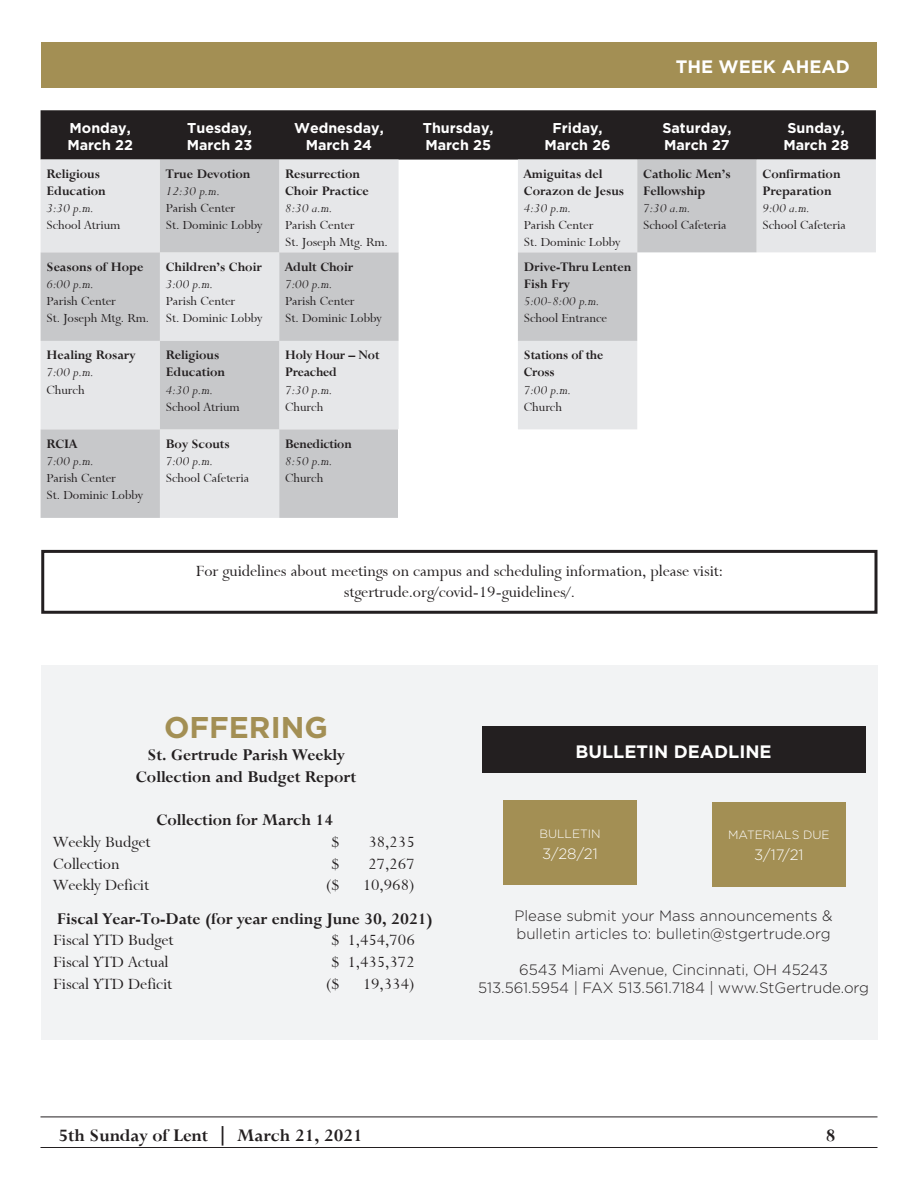
<style>
.page{position:relative;width:918px;height:1188px;background:#fff}
.page>*{position:absolute;margin:0;border:0;box-sizing:border-box;transform-origin:0 0}
.t1{font:700 30px "Gotham";color:#a38f54}
.t2{font:19.5px "Bronte Bold SWFTE";color:#231f20}
.t3{font:18px "Bronte Regular SWFTE";color:#231f20}
.t4{font:18px "Bronte Bold SWFTE";color:#231f20}
.t5{font:700 18px "Gotham";color:#fff}
.t6{font:300 15px "Gotham";color:#231f20}
.t7{font:300 15px "Gotham";color:#fff}
.t8{font:14.25px "Bronte Regular SWFTE";color:#231f20}
.t9{font:14.25px/17.1px "Bronte Bold SWFTE";color:#231f20}
.t10{font:14.25px "Bronte Italic SWFTE";color:#231f20}
.t11{font:700 14.25px "Gotham";color:#fff}
.t12{font:300 12px "Gotham";color:#fff}
</style>
<div class="page">
<hr style="left:40px;top:1147px;width:838px;height:1px;background:#231f20">
<hr style="left:40px;top:1117px;width:838px;height:1px;background:#231f20">
<div style="left:41px;top:665px;width:837px;height:375px;background:#f2f3f4"></div>
<div style="left:503px;top:801px;width:134px;height:84px;background:#a38f54"></div>
<div style="left:712px;top:802px;width:134px;height:85px;background:#a38f54"></div>
<div style="left:482px;top:726px;width:383px;height:47px;background:#231f20"></div>
<div style="left:41px;top:110px;width:835px;height:50px;background:#231f20"></div>
<div style="left:757px;top:160px;width:119px;height:92px;background:#e6e7e9"></div>
<svg style="left:41px;top:160px;width:716px;height:358px"></svg>
<div style="left:399px;top:429px;width:119px;height:89px;background:#fff"></div>
<div style="left:41px;top:42px;width:836px;height:45px;background:#a38f54"></div>
<div style="left:41px;top:550px;width:837px;height:64px;border:3px solid #231f20"></div>
<p class="t11" style="left:70px;top:120px;width:63px">Monday,</p>
<p class="t11" style="left:67px;top:137px;width:67px">March 22</p>
<p class="t9" style="left:47px;top:166px;width:61px">Religious<br>Education</p>
<p class="t10" style="left:47px;top:200px;width:49px">3:30 p.m.</p>
<p class="t8" style="left:47px;top:217px;width:75px">School Atrium</p>
<p class="t9" style="left:47px;top:258px;width:98px">Seasons of Hope</p>
<p class="t10" style="left:47px;top:276px;width:49px">6:00 p.m.</p>
<p class="t8" style="left:47px;top:293px;width:71px">Parish Center</p>
<p class="t8" style="left:47px;top:310px;width:104px">St. Joseph Mtg. Rm.</p>
<p class="t9" style="left:47px;top:347px;width:90px">Healing Rosary</p>
<p class="t10" style="left:47px;top:364px;width:49px">7:00 p.m.</p>
<p class="t8" style="left:47px;top:381px;width:40px">Church</p>
<p class="t9" style="left:47px;top:435px;width:32px">RCIA</p>
<p class="t10" style="left:47px;top:453px;width:49px">7:00 p.m.</p>
<p class="t8" style="left:47px;top:470px;width:71px">Parish Center</p>
<p class="t8" style="left:47px;top:487px;width:98px">St. Dominic Lobby</p>
<p class="t11" style="left:187px;top:120px;width:66px">Tuesday,</p>
<p class="t11" style="left:187px;top:137px;width:67px">March 23</p>
<p class="t9" style="left:166px;top:166px;width:86px">True Devotion</p>
<p class="t10" style="left:166px;top:183px;width:56px">12:30 p.m.</p>
<p class="t8" style="left:166px;top:200px;width:71px">Parish Center</p>
<p class="t8" style="left:166px;top:217px;width:98px">St. Dominic Lobby</p>
<p class="t9" style="left:166px;top:258px;width:97px">Children’s Choir</p>
<p class="t10" style="left:166px;top:276px;width:49px">3:00 p.m.</p>
<p class="t8" style="left:166px;top:293px;width:71px">Parish Center</p>
<p class="t8" style="left:166px;top:310px;width:98px">St. Dominic Lobby</p>
<p class="t9" style="left:166px;top:347px;width:61px">Religious<br>Education</p>
<p class="t10" style="left:166px;top:382px;width:49px">4:30 p.m.</p>
<p class="t8" style="left:166px;top:399px;width:75px">School Atrium</p>
<p class="t9" style="left:166px;top:435px;width:65px">Boy Scouts</p>
<p class="t10" style="left:166px;top:453px;width:49px">7:00 p.m.</p>
<p class="t8" style="left:166px;top:470px;width:85px">School Cafeteria</p>
<p class="t11" style="left:294px;top:120px;width:91px">Wednesday,</p>
<p class="t11" style="left:306px;top:137px;width:68px">March 24</p>
<p class="t9" style="left:285px;top:166px;width:85px">Resurrection<br>Choir Practice</p>
<p class="t10" style="left:285px;top:200px;width:49px">8:30 a.m.</p>
<p class="t8" style="left:285px;top:217px;width:71px">Parish Center</p>
<p class="t8" style="left:285px;top:234px;width:104px">St. Joseph Mtg. Rm.</p>
<p class="t9" style="left:285px;top:258px;width:69px">Adult Choir</p>
<p class="t10" style="left:285px;top:276px;width:49px">7:00 p.m.</p>
<p class="t8" style="left:285px;top:293px;width:71px">Parish Center</p>
<p class="t8" style="left:285px;top:310px;width:98px">St. Dominic Lobby</p>
<p class="t9" style="left:285px;top:347px;width:96px">Holy Hour – Not<br>Preached</p>
<p class="t10" style="left:285px;top:382px;width:49px">7:30 p.m.</p>
<p class="t8" style="left:285px;top:399px;width:40px">Church</p>
<p class="t9" style="left:285px;top:435px;width:68px">Benediction</p>
<p class="t10" style="left:285px;top:453px;width:49px">8:50 p.m.</p>
<p class="t8" style="left:285px;top:470px;width:40px">Church</p>
<p class="t11" style="left:423px;top:120px;width:72px">Thursday,</p>
<p class="t11" style="left:425px;top:137px;width:67px">March 25</p>
<p class="t5" style="left:676px;top:56px;width:175px">THE WEEK AHEAD</p>
<p class="t11" style="left:552px;top:120px;width:52px">Friday,</p>
<p class="t11" style="left:545px;top:137px;width:68px">March 26</p>
<p class="t9" style="left:524px;top:166px;width:102px">Amiguitas del<br>Corazon de Jesus</p>
<p class="t10" style="left:524px;top:200px;width:49px">4:30 p.m.</p>
<p class="t8" style="left:524px;top:217px;width:71px">Parish Center</p>
<p class="t8" style="left:524px;top:234px;width:98px">St. Dominic Lobby</p>
<p class="t9" style="left:524px;top:258px;width:109px">Drive-Thru Lenten<br>Fish Fry</p>
<p class="t10" style="left:524px;top:293px;width:78px">5:00-8:00 p.m.</p>
<p class="t8" style="left:524px;top:310px;width:85px">School Entrance</p>
<p class="t9" style="left:524px;top:347px;width:81px">Stations of the<br>Cross</p>
<p class="t10" style="left:524px;top:382px;width:49px">7:00 p.m.</p>
<p class="t8" style="left:524px;top:399px;width:40px">Church</p>
<p class="t11" style="left:662px;top:120px;width:70px">Saturday,</p>
<p class="t11" style="left:664px;top:137px;width:67px">March 27</p>
<p class="t9" style="left:643px;top:166px;width:89px">Catholic Men’s<br>Fellowship</p>
<p class="t10" style="left:643px;top:200px;width:49px">7:30 a.m.</p>
<p class="t8" style="left:643px;top:217px;width:85px">School Cafeteria</p>
<p class="t11" style="left:787px;top:120px;width:59px">Sunday,</p>
<p class="t11" style="left:783px;top:137px;width:67px">March 28</p>
<p class="t9" style="left:763px;top:166px;width:80px">Confirmation<br>Preparation</p>
<p class="t10" style="left:763px;top:200px;width:49px">9:00 a.m.</p>
<p class="t8" style="left:763px;top:217px;width:85px">School Cafeteria</p>
<p class="t3" style="left:196px;top:560px;width:529px">For guidelines about meetings on campus and scheduling information, please visit:</p>
<p class="t3" style="left:344px;top:582px;width:233px">stgertrude.org/covid-19-guidelines/.</p>
<p class="t1" style="left:164px;top:710px;width:165px">OFFERING</p>
<p class="t4" style="left:147px;top:744px;width:199px">St. Gertrude Parish Weekly</p>
<p class="t4" style="left:136px;top:766px;width:222px">Collection and Budget Report</p>
<p class="t4" style="left:156px;top:810px;width:178px">Collection for March 14</p>
<p class="t3" style="left:53px;top:832px;width:99px">Weekly Budget</p>
<p class="t3" style="left:331px;top:832px;width:10px">$</p>
<p class="t3" style="left:368px;top:832px;width:48px">38,235</p>
<p class="t3" style="left:53px;top:853px;width:68px">Collection</p>
<p class="t3" style="left:331px;top:853px;width:10px">$</p>
<p class="t3" style="left:368px;top:853px;width:48px">27,267</p>
<p class="t3" style="left:53px;top:875px;width:97px">Weekly Deficit</p>
<p class="t3" style="left:326px;top:875px;width:16px">($</p>
<p class="t3" style="left:363px;top:875px;width:53px">10,968)</p>
<p class="t4" style="left:57px;top:908px;width:378px">Fiscal Year-To-Date (for year ending June 30, 2021)</p>
<p class="t3" style="left:53px;top:930px;width:122px">Fiscal YTD Budget</p>
<p class="t3" style="left:331px;top:930px;width:85px">$ 1,454,706</p>
<p class="t3" style="left:53px;top:952px;width:117px">Fiscal YTD Actual</p>
<p class="t3" style="left:331px;top:952px;width:85px">$ 1,435,372</p>
<p class="t3" style="left:53px;top:973px;width:120px">Fiscal YTD Deficit</p>
<p class="t3" style="left:326px;top:973px;width:16px">($</p>
<p class="t3" style="left:363px;top:973px;width:53px">19,334)</p>
<p class="t5" style="left:575px;top:741px;width:198px">BULLETIN DEADLINE</p>
<p class="t12" style="left:539px;top:827px;width:63px">BULLETIN</p>
<p class="t7" style="left:542px;top:845px;width:57px">3/28/21</p>
<p class="t12" style="left:728px;top:828px;width:103px">MATERIALS DUE</p>
<p class="t7" style="left:754px;top:846px;width:51px">3/17/21</p>
<p class="t6" style="left:515px;top:907px;width:320px">Please submit your Mass announcements &amp;</p>
<p class="t6" style="left:516px;top:925px;width:316px">bulletin articles to: bulletin@stgertrude.org</p>
<p class="t6" style="left:519px;top:961px;width:311px">6543 Miami Avenue, Cincinnati, OH 45243</p>
<p class="t6" style="left:478px;top:979px;width:393px">513.561.5954 | FAX 513.561.7184 | www.StGertrude.org</p>
<h2 class="t2" style="left:58px;top:1123px;width:306px">5th Sunday of Lent | March 21, 2021</h2>
<h2 class="t2" style="left:826px;top:1123px;width:11px">8</h2>
</div>
